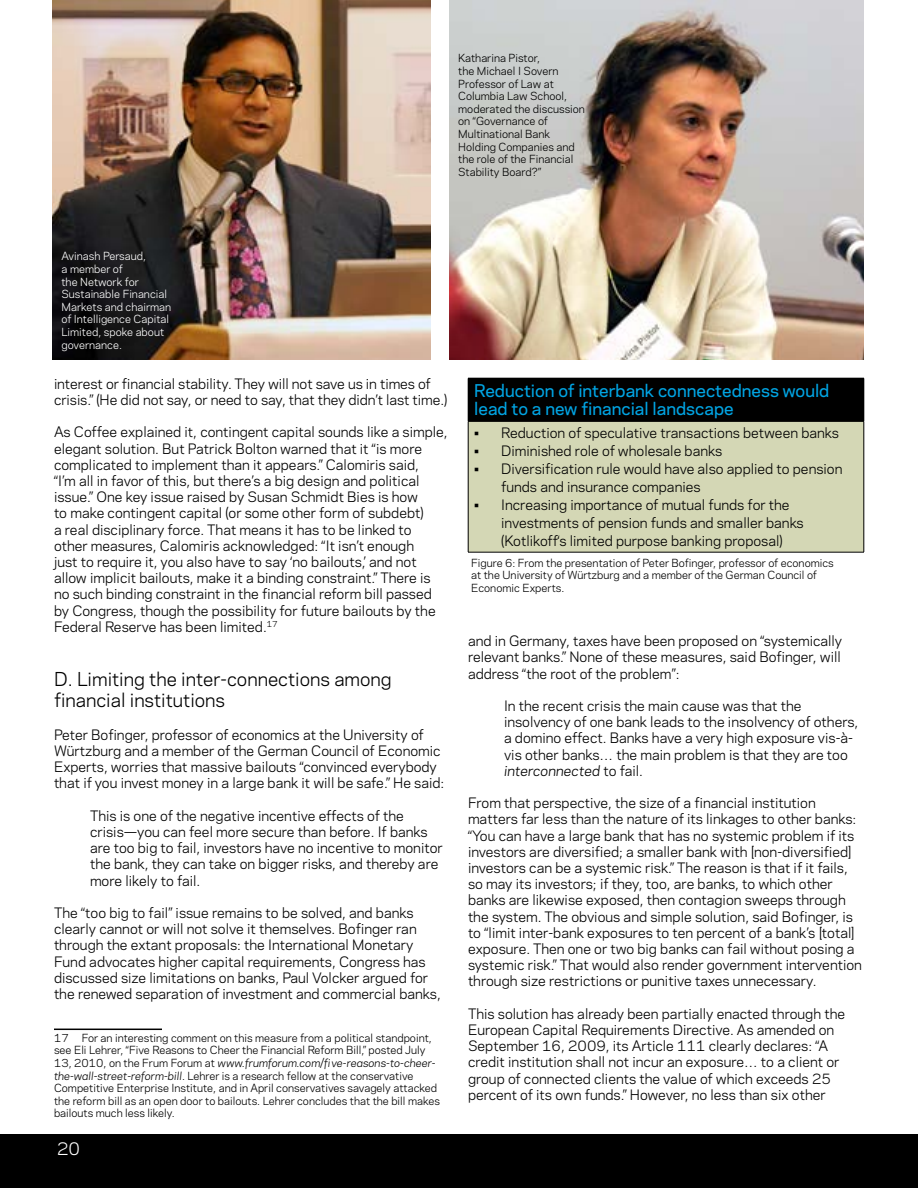
<style>
.page{position:relative;width:918px;height:1188px;background:#fff}
.page>*{position:absolute;margin:0;border:0;box-sizing:border-box;transform-origin:0 0}
.t1{font:18px/21.6px "Galaxie Polaris";color:#000}
.t2{font:500 16.5px/18px "Galaxie Polaris";color:#00a4e3}
.t3{font:16.5px "Galaxie Polaris";color:#fff}
.t4{font:13.5px/16.2px "Galaxie Polaris";color:#000}
.t5{font:10.5px/12.6px "Galaxie Polaris";color:#000}
.t6{font:10.5px/12.6px "Galaxie Polaris";color:#fff}
.s1{font-style:italic}
</style>
<div class="page">
<div style="left:0;top:1135px;width:918px;height:53px;background:#000"></div>
<hr style="left:54px;top:1029px;width:108px;height:1px;background:#000">
<img style="left:52px;top:0;width:378px;height:360px">
<img style="left:449px;top:0;width:415px;height:360px">
<div style="left:468px;top:378px;width:396px;height:43px;background:#000"></div>
<div style="left:468px;top:421px;width:396px;height:131px;background:#d4d7b5"></div>
<hr style="left:468px;top:422px;width:1px;height:130px;background:#000">
<hr style="left:864px;top:422px;width:1px;height:130px;background:#000">
<hr style="left:864px;top:378px;width:1px;height:43px;background:#000">
<hr style="left:468px;top:421px;width:396px;height:1px;background:#000">
<hr style="left:468px;top:552px;width:396px;height:1px;background:#000">
<p class="t5" style="left:458px;top:51px;width:128px">Katharina Pistor,<br>the Michael I Sovern<br>Professor of Law at<br>Columbia Law School, moderated the discussion on “Governance of<br>Multinational Bank<br>Holding Companies and the role of the Financial<br>Stability Board?”</p>
<p class="t6" style="left:62px;top:249px;width:111px">Avinash Persaud,<br>a member of<br>the Network for<br>Sustainable Financial<br>Markets and chairman of Intelligence Capital<br>Limited, spoke about governance.</p>
<p class="t4" style="left:54px;top:375px;width:395px">interest or financial stability. They will not save us in times of crisis.” (He did not say, or need to say, that they didn’t last time.)</p>
<p class="t4" style="left:54px;top:423px;width:395px">As Coffee explained it, contingent capital sounds like a simple, elegant solution. But Patrick Bolton warned that it “is more complicated to implement than it appears.” Calomiris said,<br>“I’m all in favor of this, but there’s a big design and political issue.” One key issue raised by Susan Schmidt Bies is how<br>to make contingent capital (or some other form of subdebt)<br>a real disciplinary force. That means it has to be linked to other measures, Calomiris acknowledged: “It isn’t enough<br>just to require it, you also have to say ‘no bailouts,’ and not allow implicit bailouts, make it a binding constraint.” There is no such binding constraint in the financial reform bill passed by Congress, though the possibility for future bailouts by the Federal Reserve has been limited.<sup>17</sup></p>
<h1 class="t1" style="left:54px;top:667px;width:339px">D. Limiting the inter-connections among financial institutions</h1>
<p class="t4" style="left:54px;top:726px;width:392px">Peter Bofinger, professor of economics at the University of Würtzburg and a member of the German Council of Economic Experts, worries that massive bailouts “convinced everybody that if you invest money in a large bank it will be safe.” He said:</p>
<p class="t4" style="left:90px;top:807px;width:354px">This is one of the negative incentive effects of the crisis—you can feel more secure than before. If banks are too big to fail, investors have no incentive to monitor the bank, they can take on bigger risks, and thereby are more likely to fail.</p>
<p class="t4" style="left:54px;top:904px;width:388px">The “too big to fail” issue remains to be solved, and banks clearly cannot or will not solve it themselves. Bofinger ran through the extant proposals: the International Monetary Fund advocates higher capital requirements, Congress has discussed size limitations on banks, Paul Volcker argued for the renewed separation of investment and commercial banks,</p>
<p class="t5" style="left:54px;top:1031px;width:388px">17 For an interesting comment on this measure from a political standpoint, see Eli Lehrer, “Five Reasons to Cheer the Financial Reform Bill,” posted July 13, 2010, on the Frum Forum at <span class="s1">www.frumforum.com/fi ve-reasons-to-cheer&shy;the-wall-street-reform-bill</span>. Lehrer is a research fellow at the conservative Competitive Enterprise Institute, and in April conservatives savagely attacked the reform bill as an open door to bailouts. Lehrer concludes that the bill makes bailouts much less likely.</p>
<p class="t3" style="left:57px;top:1136px;width:25px">20</p>
<p class="t2" style="left:474px;top:381px;width:357px">Reduction of interbank connectedness would lead to a new financial landscape</p>
<p class="t4" style="left:474px;top:424px;width:366px">• Reduction of speculative transactions between banks</p>
<p class="t4" style="left:474px;top:442px;width:250px">• Diminished role of wholesale banks</p>
<p class="t4" style="left:501px;top:459px;width:343px;line-height:18px;text-indent:-27px">• Diversification rule would have also applied to pension funds and insurance companies</p>
<p class="t4" style="left:501px;top:495px;width:304px;line-height:18px;text-indent:-27px">• Increasing importance of mutual funds for the investments of pension funds and smaller banks (Kotlikoff‘s limited purpose banking proposal)</p>
<p class="t5" style="left:471px;top:556px;width:364px">Figure 6: From the presentation of Peter Bofinger, professor of economics at the University of Würtzburg and a member of the German Council of<br>Economic Experts.</p>
<p class="t4" style="left:468px;top:632px;width:376px;text-align:justify">and in Germany, taxes have been proposed on “systemically relevant banks.” None of these measures, said Bofinger, will address “the root of the problem”:</p>
<p class="t4" style="left:504px;top:697px;width:356px">In the recent crisis the main cause was that the insolvency of one bank leads to the insolvency of others, a domino effect. Banks have a very high exposure vis-à&shy;vis other banks… the main problem is that they are too <span class="s1">interconnected</span> to fail.</p>
<p class="t4" style="left:468px;top:794px;width:396px">From that perspective, the size of a financial institution matters far less than the nature of its linkages to other banks: “You can have a large bank that has no systemic problem if its investors are diversified; a smaller bank with [non-diversified] investors can be a systemic risk.” The reason is that if it fails, so may its investors; if they, too, are banks, to which other banks are likewise exposed, then contagion sweeps through the system. The obvious and simple solution, said Bofinger, is to “limit inter-bank exposures to ten percent of a bank’s [total] exposure. Then one or two big banks can fail without posing a systemic risk.” That would also render government intervention through size restrictions or punitive taxes unnecessary.</p>
<p class="t4" style="left:468px;top:1005px;width:379px">This solution has already been partially enacted through the European Capital Requirements Directive. As amended on September 16, 2009, its Article 111 clearly declares: “A credit institution shall not incur an exposure… to a client or group of connected clients the value of which exceeds 25 percent of its own funds.” However, no less than six other</p>
</div>
